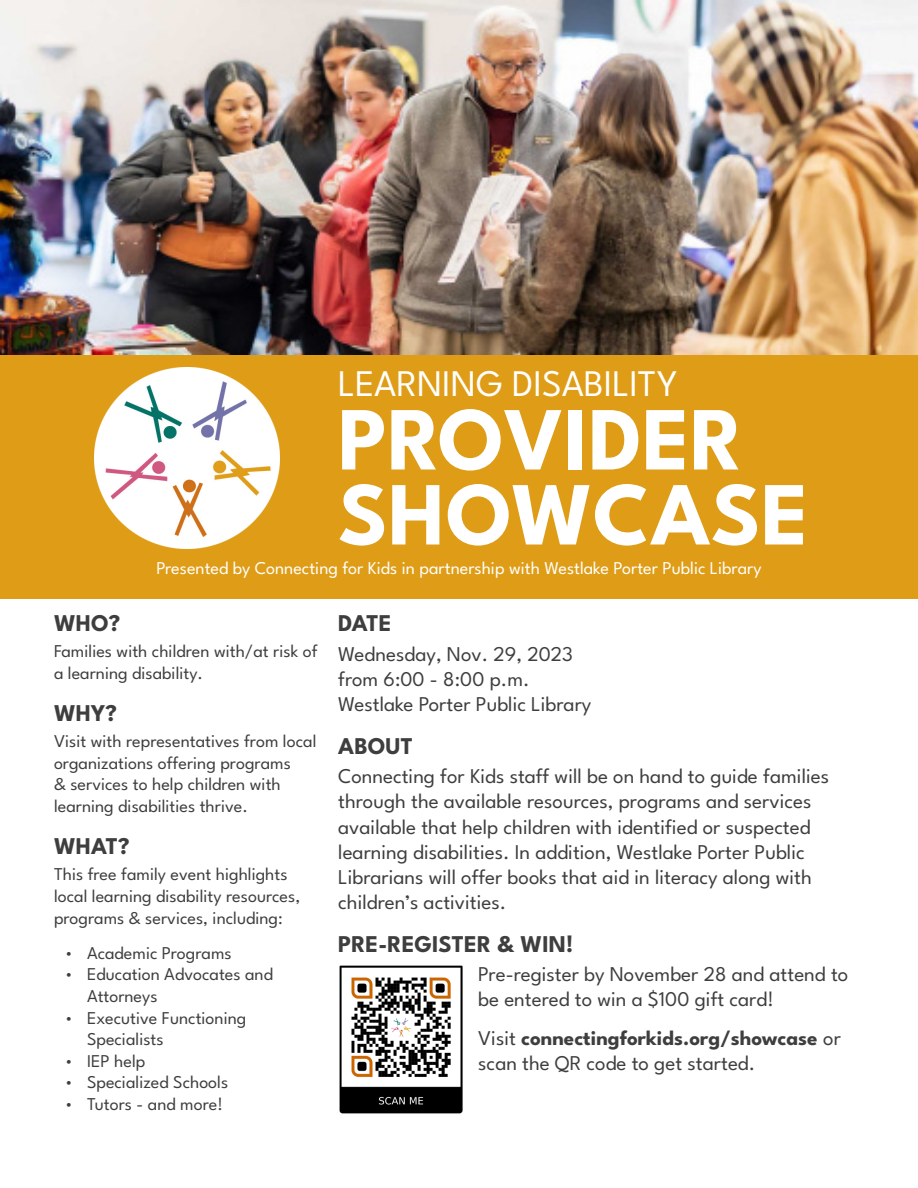
<style>
.page{position:relative;width:918px;height:1188px;background:#fff}
.page>*{position:absolute;margin:0;border:0;box-sizing:border-box;transform-origin:0 0}
.t1{font:700 90px "League Spartan";color:#fff}
.t2{font:37.5px "League Spartan";color:#fff}
.t3{font:700 24px "League Spartan";color:#3e3e3f}
.No_Spacing{font:21px/25.2px "League Spartan";color:#3e3e3f}
.Bullet{font:18px/21.6px "League Spartan";color:#3e3e3f}
.t4{font:18px "League Spartan";color:#fff}
.Bullet_Last{font:18px "League Spartan";color:#3e3e3f}
.s1{font-weight:700}
</style>
<div class="page">
<div style="left:0;top:18px;width:918px;height:580px;background:#df9d17"></div>
<img style="left:0;top:0;width:918px;height:354px">
<img style="left:95px;top:368px;width:184px;height:180px">
<img style="left:339px;top:965px;width:124px;height:149px">
<p class="t2" style="left:338px;top:356px;width:341px">LEARNING DISABILITY</p>
<p class="t1" style="left:338px;top:370px;width:407px">PROVIDER</p>
<p class="t1" style="left:338px;top:445px;width:473px">SHOWCASE</p>
<p class="t4" style="left:156px;top:555px;width:607px">Presented by Connecting for Kids in partnership with Westlake Porter Public Library</p>
<h1 class="t3" style="left:338px;top:604px;width:55px">DATE</h1>
<p class="No_Spacing" style="left:338px;top:640px;width:236px">Wednesday, Nov. 29, 2023</p>
<p class="No_Spacing" style="left:338px;top:665px;width:193px">from 6:00 - 8:00 p.m.</p>
<p class="No_Spacing" style="left:338px;top:690px;width:255px">Westlake Porter Public Library</p>
<h1 class="t3" style="left:338px;top:727px;width:76px">ABOUT</h1>
<p class="No_Spacing" style="left:338px;top:762px;width:493px">Connecting for Kids staff will be on hand to guide families through the available resources, programs and services available that help children with identified or suspected learning disabilities. In addition, Westlake Porter Public Librarians will offer books that aid in literacy along with children’s activities.</p>
<h1 class="t3" style="left:338px;top:925px;width:237px">PRE-REGISTER &amp; WIN!</h1>
<p class="No_Spacing" style="left:478px;top:960px;width:372px">Pre-register by November 28 and attend to be entered to win a $100 gift card!</p>
<p class="No_Spacing" style="left:478px;top:1024px;width:364px">Visit <span class="s1">connectingforkids.org/showcase</span> or scan the QR code to get started.</p>
<h1 class="t3" style="left:54px;top:604px;width:68px">WHO?</h1>
<p class="Bullet" style="left:54px;top:639px;width:265px">Families with children with/at risk of a learning disability.</p>
<h1 class="t3" style="left:54px;top:694px;width:65px">WHY?</h1>
<p class="Bullet" style="left:54px;top:729px;width:264px">Visit with representatives from local organizations offering programs<br>&amp; services to help children with learning disabilities thrive.</p>
<h1 class="t3" style="left:54px;top:828px;width:77px">WHAT?</h1>
<p class="Bullet" style="left:54px;top:862px;width:248px">This free family event highlights local learning disability resources, programs &amp; services, including:</p>
<p class="Bullet" style="left:64px;top:941px;width:169px">• Academic Programs</p>
<p class="Bullet" style="left:87px;top:962px;width:188px;text-indent:-22px">• Education Advocates and<br>Attorneys</p>
<p class="Bullet" style="left:87px;top:1005px;width:161px;text-indent:-22px">• Executive Functioning<br>Specialists</p>
<p class="Bullet" style="left:64px;top:1049px;width:82px">• IEP help</p>
<p class="Bullet" style="left:64px;top:1070px;width:165px">• Specialized Schools</p>
<p class="Bullet_Last" style="left:64px;top:1091px;width:160px">• Tutors - and more!</p>
</div>
